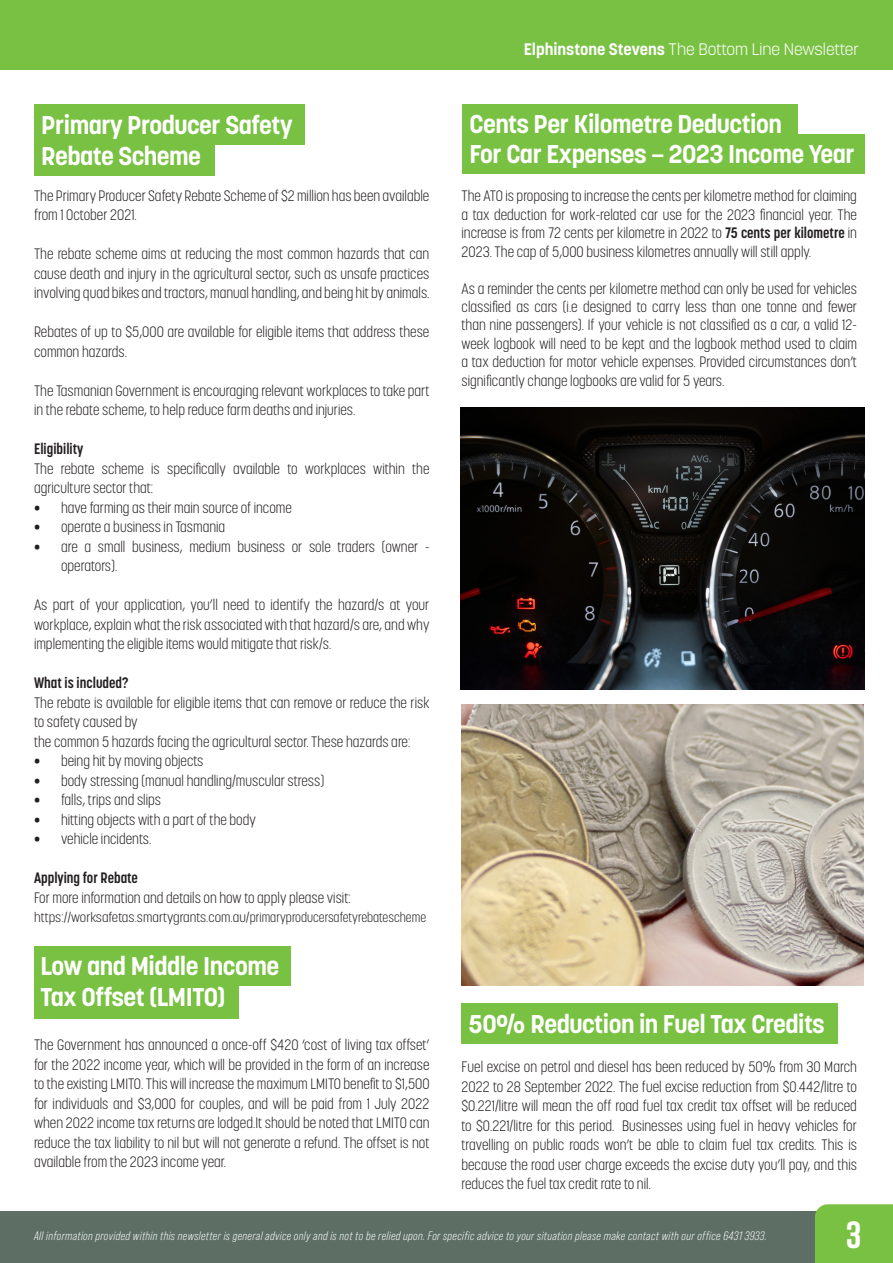
<style>
.page{position:relative;width:893px;height:1263px;background:#fff}
.page>*{position:absolute;margin:0;border:0;box-sizing:border-box;transform-origin:0 0}
.t1{font:700 37.8px "Rift";color:#fff}
.t2{font:700 25.5px "Korolev";letter-spacing:-.02em;color:#fff}
.t3{font:300 16.5px "Korolev";color:#fff}
.t4{font:300 15px/19.5px "Korolev Condensed";color:#231f20;text-align:justify}
.t5{font:700 15px "Korolev Condensed";color:#231f20}
.t6{font:300 13.5px "Korolev Condensed";color:#231f20;scale:1.09 1}
.No_Spacing{font:italic 12.15px "Bebas Neue Pro";letter-spacing:.03em;color:#fff}
.s1{font-weight:700}
</style>
<div class="page">
<div style="left:0;top:0;width:893px;height:69px;background:#79c142"></div>
<div style="left:0;top:1212px;width:893px;height:51px;background:#5d6e65"></div>
<div style="left:815px;top:1204px;width:78px;height:59px;background:#79c142"></div>
<div style="left:462px;top:104px;width:336px;height:41px;background:#79c142"></div>
<div style="left:462px;top:134px;width:403px;height:40px;background:#79c142"></div>
<div style="left:34px;top:978px;width:204px;height:41px;background:#79c142"></div>
<div style="left:34px;top:947px;width:257px;height:39px;background:#79c142"></div>
<div style="left:34px;top:104px;width:270px;height:41px;background:#79c142"></div>
<div style="left:34px;top:137px;width:181px;height:39px;background:#79c142"></div>
<div style="left:461px;top:1003px;width:377px;height:41px;background:#79c142"></div>
<img style="left:461px;top:704px;width:402px;height:281px">
<img style="left:461px;top:407px;width:404px;height:282px">
<p class="t2" style="left:41px;top:109px;width:253px">Primary Producer Safety</p>
<p class="t2" style="left:41px;top:139px;width:161px">Rebate Scheme</p>
<p class="t4" style="left:34px;top:186px;width:397px">The Primary Producer Safety Rebate Scheme of $2 million has been available from 1 October 2021.</p>
<p class="t4" style="left:34px;top:244px;width:397px">The rebate scheme aims at reducing the most common hazards that can cause death and injury in the agricultural sector, such as unsafe practices involving quad bikes and tractors, manual handling, and being hit by animals.</p>
<p class="t4" style="left:34px;top:322px;width:397px">Rebates of up to $5,000 are available for eligible items that address these common hazards.</p>
<p class="t4" style="left:34px;top:381px;width:397px">The Tasmanian Government is encouraging relevant workplaces to take part in the rebate scheme, to help reduce farm deaths and injuries.</p>
<p class="t5" style="left:34px;top:440px;width:51px">Eligibility</p>
<p class="t4" style="left:34px;top:459px;width:397px">The rebate scheme is specifically available to workplaces within the agriculture sector that:</p>
<p class="t4" style="left:34px;top:498px;width:259px">• have farming as their main source of income</p>
<p class="t4" style="left:34px;top:517px;width:193px">• operate a business in Tasmania</p>
<p class="t4" style="left:61px;top:537px;width:370px;text-indent:-27px">• are a small business, medium business or sole traders (owner - operators).</p>
<p class="t4" style="left:34px;top:595px;width:397px">As part of your application, you’ll need to identify the hazard/s at your workplace, explain what the risk associated with that hazard/s are, and why implementing the eligible items would mitigate that risk/s.</p>
<p class="t5" style="left:34px;top:674px;width:96px">What is included?</p>
<p class="t4" style="left:34px;top:693px;width:397px">The rebate is available for eligible items that can remove or reduce the risk to safety caused by</p>
<p class="t4" style="left:34px;top:732px;width:378px">the common 5 hazards facing the agricultural sector. These hazards are:</p>
<p class="t4" style="left:34px;top:751px;width:171px">• being hit by moving objects</p>
<p class="t4" style="left:34px;top:771px;width:292px">• body stressing (manual handling/muscular stress)</p>
<p class="t4" style="left:34px;top:790px;width:129px">• falls, trips and slips</p>
<p class="t4" style="left:34px;top:810px;width:223px">• hitting objects with a part of the body</p>
<p class="t4" style="left:34px;top:829px;width:119px">• vehicle incidents.</p>
<p class="t5" style="left:34px;top:869px;width:105px">Applying for Rebate</p>
<p class="t4" style="left:34px;top:888px;width:318px">For more information and details on how to apply please visit:</p>
<p class="t6" style="left:34px;top:909px;width:361px">https://worksafetas.smartygrants.com.au/primaryproducersafetyrebatescheme</p>
<p class="t2" style="left:41px;top:950px;width:240px">Low and Middle Income</p>
<p class="t2" style="left:41px;top:981px;width:187px">Tax Offset (LMITO)</p>
<p class="t4" style="left:34px;top:1035px;width:397px">The Government has announced a once-off $420 ‘cost of living tax offset’ for the 2022 income year, which will be provided in the form of an increase to the existing LMITO. This will increase the maximum LMITO benefit to $1,500 for individuals and $3,000 for couples, and will be paid from 1 July 2022 when 2022 income tax returns are lodged.It should be noted that LMITO can reduce the tax liability to nil but will not generate a refund. The offset is not available from the 2023 income year.</p>
<p class="t3" style="left:524px;top:39px;width:337px"><span class="s1">Elphinstone Stevens</span> The Bottom Line Newsletter</p>
<p class="t2" style="left:470px;top:108px;width:314px">Cents Per Kilometre Deduction</p>
<p class="t2" style="left:470px;top:138px;width:387px">For Car Expenses – 2023 Income Year</p>
<p class="t4" style="left:461px;top:187px;width:397px;line-height:18.5px">The ATO is proposing to increase the cents per kilometre method for claiming a tax deduction for work-related car use for the 2023 financial year. The increase is from 72 cents per kilometre in 2022 to <span class="s1">75 cents per kilometre</span> in 2023. The cap of 5,000 business kilometres annually will still apply.</p>
<p class="t4" style="left:461px;top:279px;width:397px;line-height:18.5px">As a reminder the cents per kilometre method can only be used for vehicles classified as cars (i.e designed to carry less than one tonne and fewer than nine passengers). If your vehicle is not classified as a car, a valid 12- week logbook will need to be kept and the logbook method used to claim a tax deduction for motor vehicle expenses. Provided circumstances don’t significantly change logbooks are valid for 5 years.</p>
<p class="t2" style="left:469px;top:1008px;width:358px">50% Reduction in Fuel Tax Credits</p>
<p class="t4" style="left:461px;top:1057px;width:397px">Fuel excise on petrol and diesel has been reduced by 50% from 30 March 2022 to 28 September 2022. The fuel excise reduction from $0.442/litre to $0.221/litre will mean the off road fuel tax credit tax offset will be reduced to $0.221/litre for this period. Businesses using fuel in heavy vehicles for travelling on public roads won’t be able to claim fuel tax credits. This is because the road user charge exceeds the excise duty you’ll pay, and this reduces the fuel tax credit rate to nil.</p>
<p class="No_Spacing" style="left:34px;top:1229px;width:734px">All information provided within this newsletter is general advice only and is not to be relied upon. For specific advice to your situation please make contact with our office 6431 3933.</p>
<p class="t1" style="left:846px;top:1208px;width:17px">3</p>
</div>
